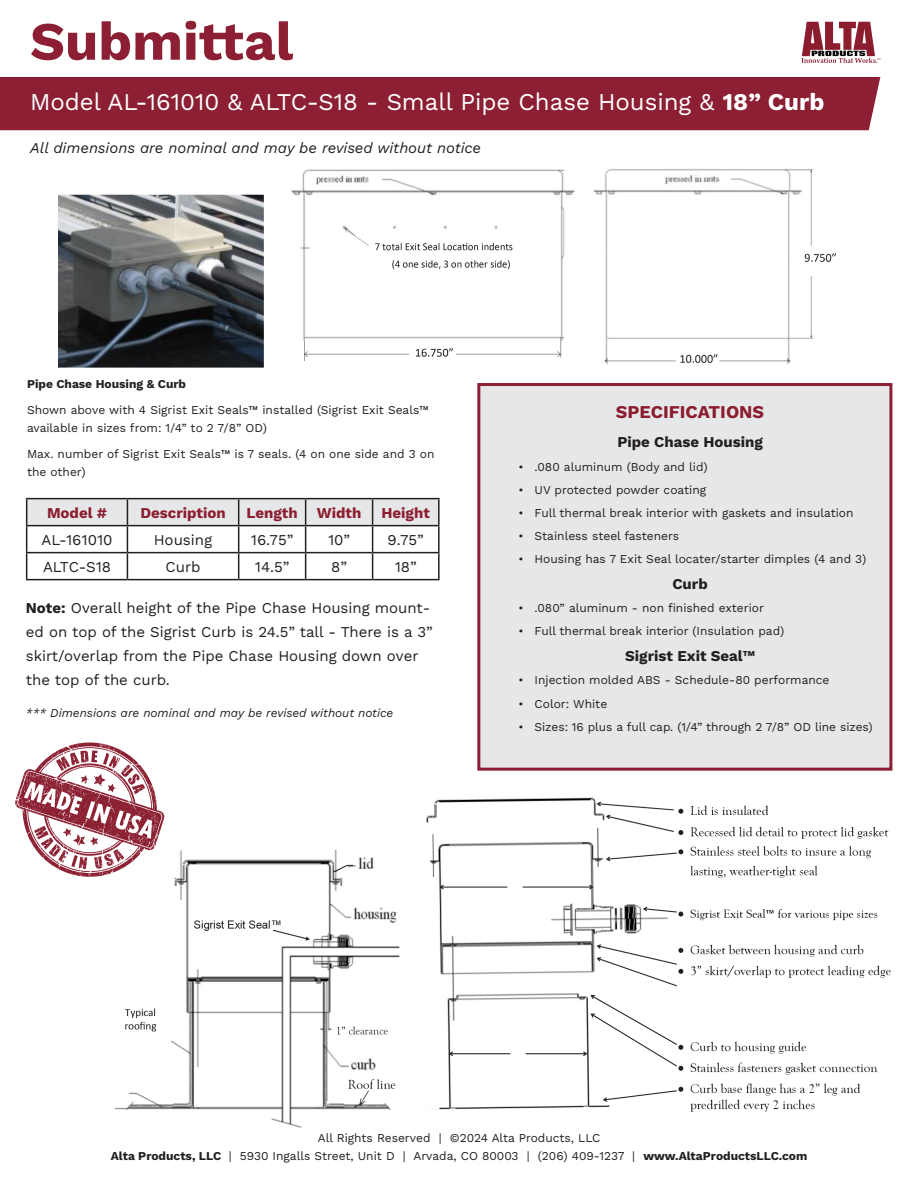
<style>
.page{position:relative;width:918px;height:1188px;background:#fff}
.page>*{position:absolute;margin:0;border:0;box-sizing:border-box;transform-origin:0 0}
.t1{font:54px "Work Sans";color:#8c1f33}
.t2{font:24px "Work Sans";color:#fff}
.bullets{font:18px "Work Sans";color:#8b1d2f}
.bullets-2{font:15px/24px "Work Sans";color:#231f20}
.t3{font:italic 15px "Work Sans";color:#231f20}
.t4{font:700 15px "Work Sans";color:#8b1d2f}
.bullets-3{font:12px/18px "Work Sans";color:#231f20}
.bullets-4{font:italic 12px "Work Sans";color:#231f20}
</style>
<div class="page">
<svg style="left:801px;top:22px;width:79px;height:41px"></svg>
<div style="left:0;top:77px;width:880px;height:53px;background:#8c1f33"></div>
<div style="left:477px;top:383px;width:415px;height:388px;background:#e6e7e9;border:3px solid #8c1f33"></div>
<hr style="left:26px;top:498px;width:101px;height:1px;background:#231f20">
<hr style="left:127px;top:498px;width:112px;height:1px;background:#231f20">
<hr style="left:239px;top:498px;width:67px;height:1px;background:#231f20">
<hr style="left:306px;top:498px;width:67px;height:1px;background:#231f20">
<hr style="left:373px;top:498px;width:67px;height:1px;background:#231f20">
<hr style="left:438px;top:499px;width:2px;height:26px;background:#231f20">
<hr style="left:373px;top:525px;width:67px;height:1px;background:#231f20">
<hr style="left:438px;top:526px;width:2px;height:26px;background:#231f20">
<hr style="left:373px;top:552px;width:67px;height:1px;background:#231f20">
<svg style="left:26px;top:499px;width:413px;height:80px"></svg>
<hr style="left:438px;top:553px;width:2px;height:26px;background:#231f20">
<hr style="left:26px;top:579px;width:101px;height:1px;background:#231f20">
<hr style="left:127px;top:579px;width:112px;height:1px;background:#231f20">
<hr style="left:239px;top:579px;width:67px;height:1px;background:#231f20">
<hr style="left:306px;top:579px;width:67px;height:1px;background:#231f20">
<hr style="left:373px;top:579px;width:67px;height:1px;background:#231f20">
<img style="left:114px;top:798px;width:777px;height:330px">
<svg style="left:15px;top:742px;width:149px;height:135px"></svg>
<img style="left:58px;top:169px;width:778px;height:199px">
<p class="t1" style="left:30px;top:0;width:265px">Submittal</p>
<p class="t2" style="left:30px;top:84px;width:796px">Model AL-161010 &amp; ALTC-S18 - Small Pipe Chase Housing &amp; 18” Curb</p>
<p class="t3" style="left:30px;top:137px;width:453px">All dimensions are nominal and may be revised without notice</p>
<p class="bullets-3" style="left:27px;top:375px;width:161px">Pipe Chase Housing &amp; Curb</p>
<p class="bullets-3" style="left:27px;top:401px;width:403px">Shown above with 4 Sigrist Exit Seals™ installed (Sigrist Exit Seals™ available in sizes from: 1/4” to 2 7/8” OD)</p>
<p class="bullets-3" style="left:27px;top:445px;width:409px">Max. number of Sigrist Exit Seals™ is 7 seals. (4 on one side and 3 on the other)</p>
<p class="t4" style="left:47px;top:504px;width:62px">Model #</p>
<p class="t4" style="left:140px;top:504px;width:87px">Description</p>
<p class="t4" style="left:246px;top:504px;width:53px">Length</p>
<p class="t4" style="left:317px;top:504px;width:46px">Width</p>
<p class="t4" style="left:381px;top:504px;width:50px">Height</p>
<p class="bullets-2" style="left:42px;top:528px;width:72px">AL-161010</p>
<p class="bullets-2" style="left:154px;top:528px;width:60px">Housing</p>
<p class="bullets-2" style="left:251px;top:528px;width:44px">16.75”</p>
<p class="bullets-2" style="left:328px;top:528px;width:24px">10”</p>
<p class="bullets-2" style="left:388px;top:528px;width:38px">9.75”</p>
<p class="bullets-2" style="left:43px;top:555px;width:70px">ALTC-S18</p>
<p class="bullets-2" style="left:165px;top:555px;width:37px">Curb</p>
<p class="bullets-2" style="left:255px;top:555px;width:36px">14.5”</p>
<p class="bullets-2" style="left:331px;top:555px;width:17px">8”</p>
<p class="bullets-2" style="left:395px;top:555px;width:24px">18”</p>
<p class="bullets-2" style="left:26px;top:596px;width:408px">Note: Overall height of the Pipe Chase Housing mount&shy;ed on top of the Sigrist Curb is 24.5” tall - There is a 3” skirt/overlap from the Pipe Chase Housing down over the top of the curb.</p>
<p class="bullets-4" style="left:26px;top:704px;width:369px">*** Dimensions are nominal and may be revised without notice</p>
<p class="bullets" style="left:616px;top:399px;width:150px">SPECIFICATIONS</p>
<p class="bullets-2" style="left:617px;top:430px;width:147px">Pipe Chase Housing</p>
<p class="bullets-3" style="left:518px;top:457px;width:191px">• .080 aluminum (Body and lid)</p>
<p class="bullets-3" style="left:518px;top:480px;width:189px">• UV protected powder coating</p>
<p class="bullets-3" style="left:518px;top:503px;width:337px">• Full thermal break interior with gaskets and insulation</p>
<p class="bullets-3" style="left:518px;top:526px;width:162px">• Stainless steel fasteners</p>
<p class="bullets-3" style="left:518px;top:549px;width:349px">• Housing has 7 Exit Seal locater/starter dimples (4 and 3)</p>
<p class="bullets-2" style="left:672px;top:571px;width:37px">Curb</p>
<p class="bullets-3" style="left:518px;top:599px;width:247px">• .080” aluminum - non finished exterior</p>
<p class="bullets-3" style="left:518px;top:622px;width:268px">• Full thermal break interior (Insulation pad)</p>
<p class="bullets-2" style="left:625px;top:644px;width:131px">Sigrist Exit Seal™</p>
<p class="bullets-3" style="left:518px;top:671px;width:313px">• Injection molded ABS - Schedule-80 performance</p>
<p class="bullets-3" style="left:518px;top:694px;width:90px">• Color: White</p>
<p class="bullets-3" style="left:518px;top:717px;width:356px">• Sizes: 16 plus a full cap. (1/4” through 2 7/8” OD line sizes)</p>
<p class="bullets-3" style="left:318px;top:1128px;width:284px">All Rights Reserved | ©2024 Alta Products, LLC</p>
<p class="bullets-3" style="left:111px;top:1146px;width:698px">Alta Products, LLC | 5930 Ingalls Street, Unit D | Arvada, CO 80003 | (206) 409-1237 | www.AltaProductsLLC.com</p>
</div>
